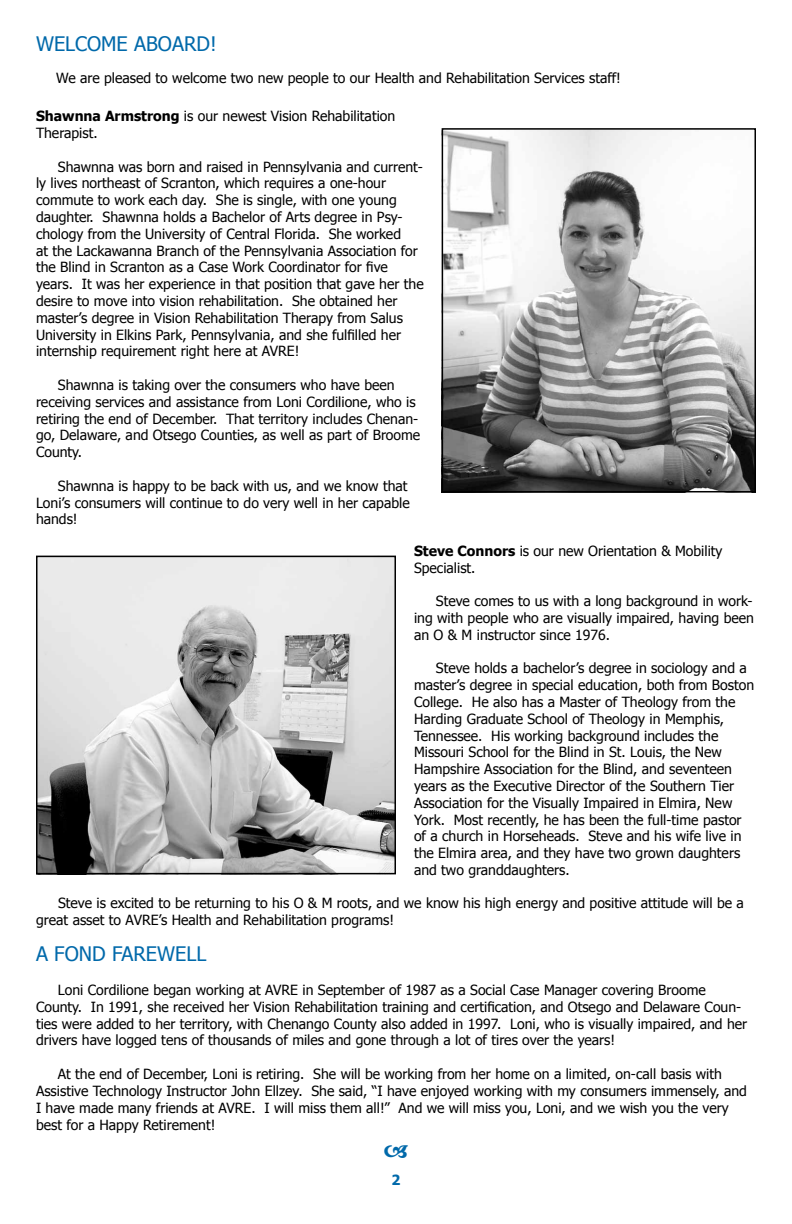
<style>
.page{position:relative;width:792px;height:1224px;background:#fff}
.page>*{position:absolute;margin:0;border:0;box-sizing:border-box;transform-origin:0 0}
.t1{font:20px "Tahoma";color:#0069aa}
.t2{font:14px/16.8px "Tahoma";color:#000}
.t3{font:700 14px "Tahoma";color:#0069aa}
.s1{font-weight:700}
</style>
<div class="page">
<img style="left:445px;top:131px;width:308px;height:358px">
<div style="left:442px;top:128px;width:314px;height:364px;border:2px solid #000"></div>
<img style="left:39px;top:559px;width:354px;height:312px">
<div style="left:36px;top:556px;width:360px;height:318px;border:2px solid #000"></div>
<h1 class="t1" style="left:36px;top:31px;width:182px">WELCOME ABOARD!</h1>
<p class="t2" style="left:56px;top:69px;width:566px">We are pleased to welcome two new people to our Health and Rehabilitation Services staff!</p>
<p class="t2" style="left:36px;top:107px;width:361px"><span class="s1">Shawnna Armstrong</span> is our newest Vision Rehabilitation<br>Therapist.</p>
<p class="t2" style="left:36px;top:157px;width:389px;text-indent:22px">Shawnna was born and raised in Pennsylvania and current&shy;ly lives northeast of Scranton, which requires a one-hour commute to work each day. She is single, with one young daughter. Shawnna holds a Bachelor of Arts degree in Psy&shy;chology from the University of Central Florida. She worked<br>at the Lackawanna Branch of the Pennsylvania Association for the Blind in Scranton as a Case Work Coordinator for five years. It was her experience in that position that gave her the desire to move into vision rehabilitation. She obtained her master’s degree in Vision Rehabilitation Therapy from Salus University in Elkins Park, Pennsylvania, and she fulfilled her internship requirement right here at AVRE!</p>
<p class="t2" style="left:36px;top:376px;width:386px;text-indent:22px">Shawnna is taking over the consumers who have been receiving services and assistance from Loni Cordilione, who is retiring the end of December. That territory includes Chenan&shy;go, Delaware, and Otsego Counties, as well as part of Broome County.</p>
<p class="t2" style="left:36px;top:477px;width:375px;text-indent:22px">Shawnna is happy to be back with us, and we know that<br>Loni’s consumers will continue to do very well in her capable hands!</p>
<p class="t2" style="left:414px;top:542px;width:310px"><span class="s1">Steve Connors</span> is our new Orientation &amp; Mobility<br>Specialist.</p>
<p class="t2" style="left:414px;top:592px;width:341px;text-align:justify;text-indent:22px">Steve comes to us with a long background in work&shy;ing with people who are visually impaired, having been an O &amp; M instructor since 1976.</p>
<p class="t2" style="left:414px;top:659px;width:342px;text-indent:22px">Steve holds a bachelor’s degree in sociology and a master’s degree in special education, both from Boston College. He also has a Master of Theology from the Harding Graduate School of Theology in Memphis, Tennessee. His working background includes the Missouri School for the Blind in St. Louis, the New Hampshire Association for the Blind, and seventeen years as the Executive Director of the Southern Tier Association for the Visually Impaired in Elmira, New York. Most recently, he has been the full-time pastor of a church in Horseheads. Steve and his wife live in the Elmira area, and they have two grown daughters and two granddaughters.</p>
<p class="t2" style="left:36px;top:894px;width:709px;text-indent:22px">Steve is excited to be returning to his O &amp; M roots, and we know his high energy and positive attitude will be a great asset to AVRE’s Health and Rehabilitation programs!</p>
<h1 class="t1" style="left:36px;top:941px;width:172px">A FOND FAREWELL</h1>
<p class="t2" style="left:36px;top:981px;width:713px;text-indent:22px">Loni Cordilione began working at AVRE in September of 1987 as a Social Case Manager covering Broome County. In 1991, she received her Vision Rehabilitation training and certification, and Otsego and Delaware Coun&shy;ties were added to her territory, with Chenango County also added in 1997. Loni, who is visually impaired, and her drivers have logged tens of thousands of miles and gone through a lot of tires over the years!</p>
<p class="t2" style="left:36px;top:1065px;width:713px;text-indent:22px">At the end of December, Loni is retiring. She will be working from her home on a limited, on-call basis with Assistive Technology Instructor John Ellzey. She said, “I have enjoyed working with my consumers immensely, and I have made many friends at AVRE. I will miss them all!” And we will miss you, Loni, and we wish you the very best for a Happy Retirement!</p>
<p class="t3" style="left:392px;top:1170px;width:10px">2</p>
</div>
